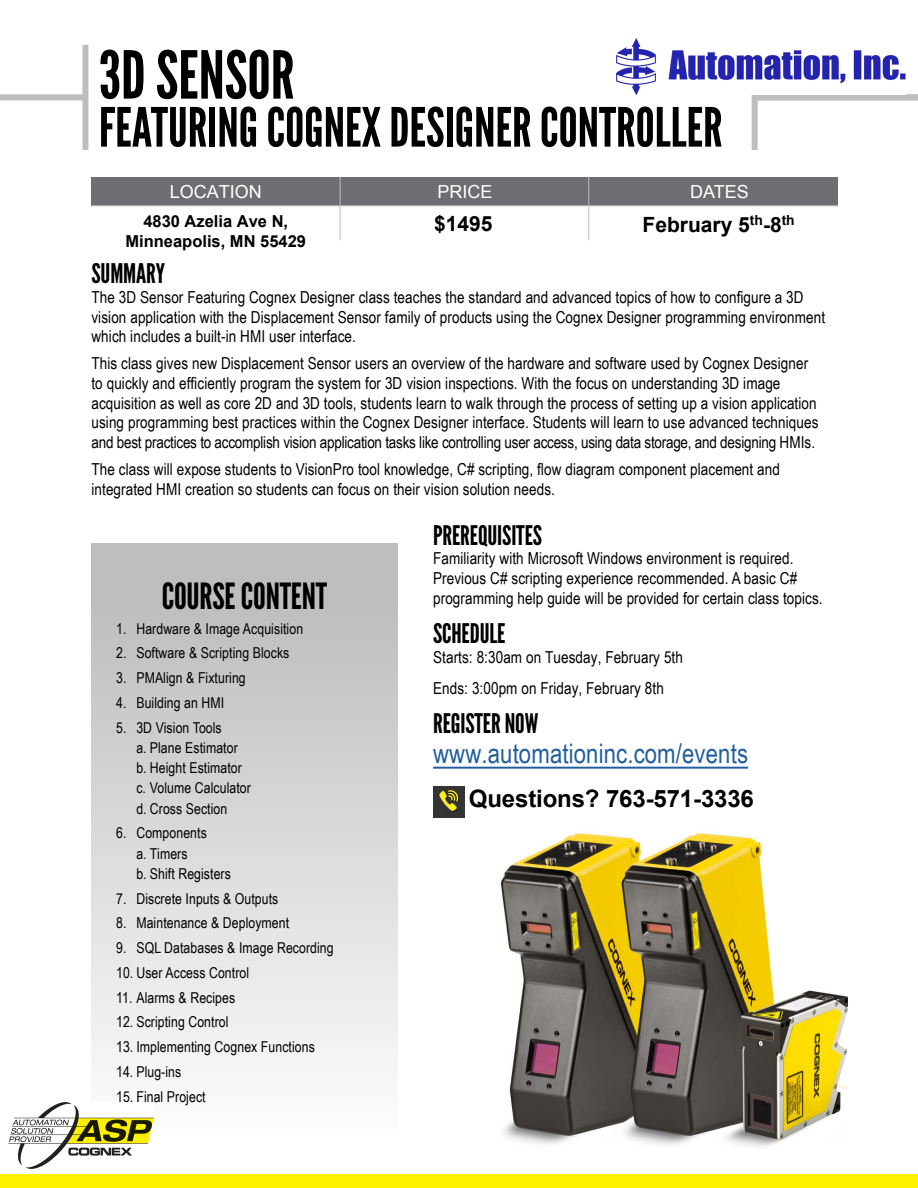
<style>
.page{position:relative;width:918px;height:1188px;background:#fff}
.page>*{position:absolute;margin:0;border:0;box-sizing:border-box;transform-origin:0 0}
.t1{font:66px "League Gothic";color:#000}
.t2{font:54px "League Gothic";color:#000}
.t3{font:36px "League Gothic";letter-spacing:-.005em;color:#000}
.t4{font:27px "League Gothic";letter-spacing:-.005em;color:#000}
.t5{font:27px "Arial Narrow";letter-spacing:.005em;color:#215e9e}
.t6{font:700 24px "Arial";letter-spacing:-.005em;color:#000}
.t7{font:700 21px "Arial";color:#000}
.t8{font:18px "Arial";color:#fff}
.t9{font:16.5px/19.8px "Arial Narrow";letter-spacing:.005em;color:#000}
.t10{font:700 16.5px/19.8px "Arial";color:#000;text-align:center}
.t11{font:15px/20.2px "Arial Narrow";letter-spacing:.005em;color:#000}
</style>
<div class="page">
<div style="left:91px;top:543px;width:307px;height:586px;background:linear-gradient(to bottom,#b6b8ba,#fbfbfb)"></div>
<hr style="left:433px;top:767px;width:315px;height:2px;background:#215e9e">
<div style="left:82px;top:45px;width:6px;height:105px;background:#bcbec0"></div>
<div style="left:752px;top:45px;width:6px;height:105px;background:#bcbec0"></div>
<div style="left:0;top:94px;width:87px;height:6px;background:#bcbec0"></div>
<div style="left:91px;top:177px;width:249px;height:29px;background:#6d6e71"></div>
<div style="left:341px;top:177px;width:248px;height:29px;background:#6d6e71"></div>
<div style="left:590px;top:177px;width:248px;height:29px;background:#6d6e71"></div>
<hr style="left:91px;top:205px;width:747px;height:1px;background:#bcbec0">
<hr style="left:340px;top:177px;width:1px;height:63px;background:#bcbec0">
<hr style="left:588px;top:177px;width:1px;height:63px;background:#bcbec0">
<div style="left:758px;top:94px;width:160px;height:6px;background:#bcbec0"></div>
<div style="left:0;top:1174px;width:918px;height:14px;background:#fff200"></div>
<img style="left:433px;top:812px;width:415px;height:335px">
<img style="left:434px;top:786px;width:31px;height:31px">
<img style="left:617px;top:39px;width:288px;height:55px">
<img style="left:8px;top:1102px;width:145px;height:66px">
<h1 class="t1" style="left:99px;top:36px;width:197px">3D SENSOR</h1>
<h2 class="t2" style="left:99px;top:95px;width:625px">FEATURING COGNEX DESIGNER CONTROLLER</h2>
<p class="t8" style="left:170px;top:179px;width:94px">LOCATION</p>
<p class="t10" style="left:125px;top:212px;width:182px">4830 Azelia Ave N,<br>Minneapolis, MN 55429</p>
<p class="t8" style="left:437px;top:180px;width:57px">PRICE</p>
<p class="t7" style="left:434px;top:209px;width:60px">$1495</p>
<p class="t8" style="left:690px;top:180px;width:60px">DATES</p>
<p class="t7" style="left:643px;top:209px;width:154px">February 5<sup>th</sup>-8<sup>th</sup></p>
<h3 class="t4" style="left:91px;top:257px;width:75px">SUMMARY</h3>
<p class="t9" style="left:91px;top:287px;width:735px">The 3D Sensor Featuring Cognex Designer class teaches the standard and advanced topics of how to configure a 3D vision application with the Displacement Sensor family of products using the Cognex Designer programming environment which includes a built-in HMI user interface.</p>
<p class="t9" style="left:91px;top:353px;width:729px">This class gives new Displacement Sensor users an overview of the hardware and software used by Cognex Designer to quickly and efficiently program the system for 3D vision inspections. With the focus on understanding 3D image acquisition as well as core 2D and 3D tools, students learn to walk through the process of setting up a vision application using programming best practices within the Cognex Designer interface. Students will learn to use advanced techniques and best practices to accomplish vision application tasks like controlling user access, using data storage, and designing HMIs.</p>
<p class="t9" style="left:91px;top:458px;width:690px">The class will expose students to VisionPro tool knowledge, C# scripting, flow diagram component placement and integrated HMI creation so students can focus on their vision solution needs.</p>
<h3 class="t3" style="left:162px;top:575px;width:167px">COURSE CONTENT</h3>
<p class="t11" style="left:116px;top:618px;width:189px">1. Hardware &amp; Image Acquisition</p>
<p class="t11" style="left:116px;top:642px;width:175px">2. Software &amp; Scripting Blocks</p>
<p class="t11" style="left:116px;top:667px;width:131px">3. PMAlign &amp; Fixturing</p>
<p class="t11" style="left:116px;top:692px;width:110px">4. Building an HMI</p>
<p class="t11" style="left:136px;top:717px;width:116px;text-indent:-20px">5. 3D Vision Tools<br>a. Plane Estimator b. Height Estimator c. Volume Calculator d. Cross Section</p>
<p class="t11" style="left:136px;top:822px;width:96px;text-indent:-20px">6. Components<br>a. Timers<br>b. Shift Registers</p>
<p class="t11" style="left:116px;top:888px;width:164px">7. Discrete Inputs &amp; Outputs</p>
<p class="t11" style="left:116px;top:912px;width:175px">8. Maintenance &amp; Deployment</p>
<p class="t11" style="left:116px;top:937px;width:219px">9. SQL Databases &amp; Image Recording</p>
<p class="t11" style="left:116px;top:962px;width:135px">10. User Access Control</p>
<p class="t11" style="left:116px;top:987px;width:121px">11. Alarms &amp; Recipes</p>
<p class="t11" style="left:116px;top:1011px;width:114px">12. Scripting Control</p>
<p class="t11" style="left:116px;top:1036px;width:200px">13. Implementing Cognex Functions</p>
<p class="t11" style="left:116px;top:1061px;width:67px">14. Plug-ins</p>
<p class="t11" style="left:116px;top:1086px;width:91px">15. Final Project</p>
<h3 class="t4" style="left:433px;top:519px;width:110px">PREREQUISITES</h3>
<p class="t9" style="left:433px;top:548px;width:391px">Familiarity with Microsoft Windows environment is required.<br>Previous C# scripting experience recommended. A basic C# programming help guide will be provided for certain class topics.</p>
<h3 class="t4" style="left:433px;top:617px;width:74px">SCHEDULE</h3>
<p class="t9" style="left:433px;top:641px;width:251px;line-height:30.8px">Starts: 8:30am on Tuesday, February 5th<br>Ends: 3:00pm on Friday, February 8th</p>
<h3 class="t4" style="left:433px;top:707px;width:107px">REGISTER NOW</h3>
<h3 class="t5" style="left:433px;top:734px;width:316px">www.automationinc.com/events</h3>
<h3 class="t6" style="left:469px;top:782px;width:287px">Questions? 763-571-3336</h3>
</div>
